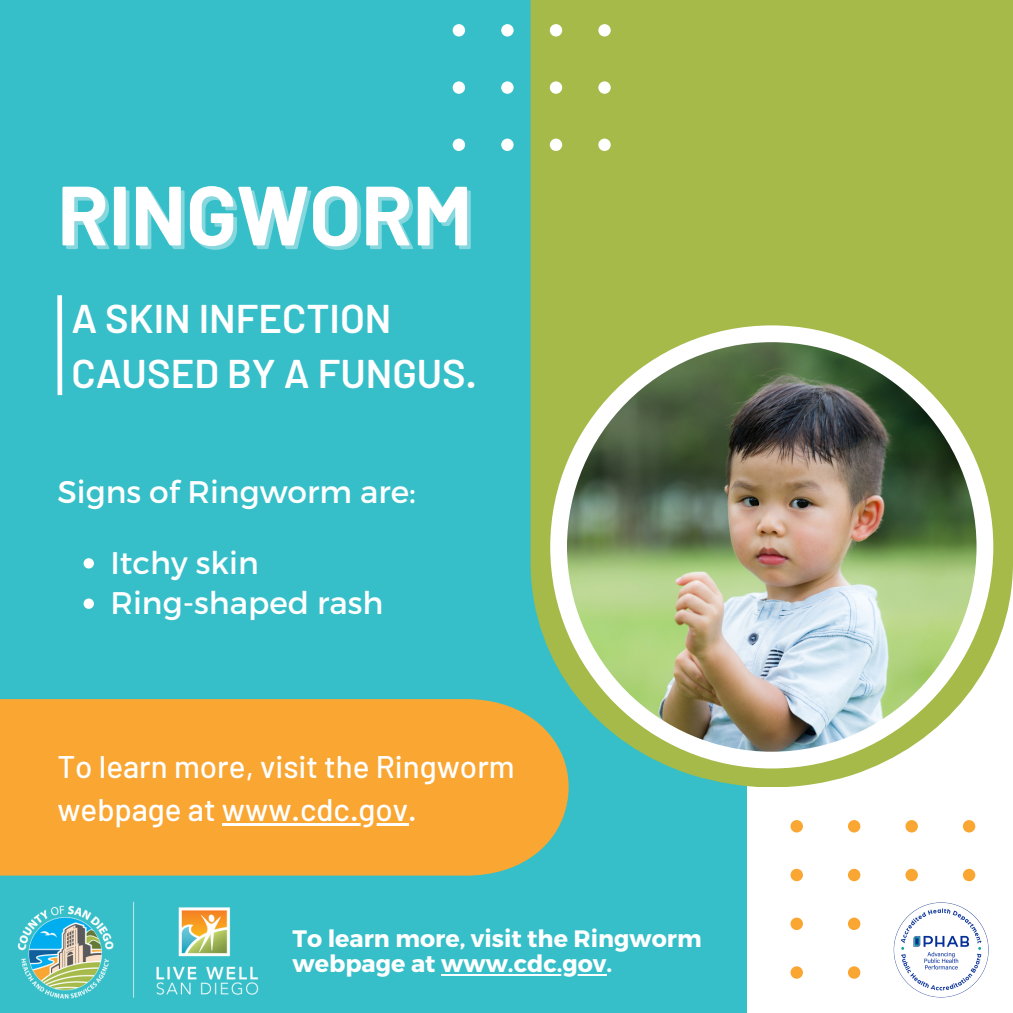
<style>
.page{position:relative;width:1013px;height:1013px;background:#fff}
.page>*{position:absolute;margin:0;border:0;box-sizing:border-box;transform-origin:0 0}
.t1{font:700 83.75px "Barlow";color:#fff}
.t2{font:600 40px/55.2px "Barlow";color:#fff}
.t3{font:500 31.25px/43.1px "Barlow";color:#fff}
.t4{font:31.25px "Montserrat";color:#fff}
.t5{font:700 23.75px/25.2px "Montserrat";color:#fff}
</style>
<div class="page">
<div style="left:0;top:0;width:1012px;height:1012px;background:#36bfc8"></div>
<div style="left:747px;top:0;width:265px;height:1012px;background:#fff"></div>
<svg style="left:530px;top:0;width:482px;height:786px;fill:#a5ba49"></svg>
<div style="left:550px;top:325px;width:443px;height:443px;background:#fff;border-radius:50%"></div>
<img style="left:567px;top:342px;width:409px;height:409px;border-radius:50%">
<div style="left:0;top:699px;width:568px;height:176px;background:#faa633"></div>
<div style="left:57px;top:295px;width:5px;height:100px;background:#fff"></div>
<svg style="left:790px;top:820px;width:185px;height:158px"></svg>
<svg style="left:452px;top:0;width:158px;height:151px"></svg>
<hr style="left:222px;top:823px;width:186px;height:2px;background:#fff">
<svg style="left:84px;top:558px;width:10px;height:10px"></svg>
<svg style="left:84px;top:598px;width:10px;height:11px"></svg>
<img style="left:890px;top:900px;width:99px;height:98px">
<img style="left:17px;top:901px;width:242px;height:98px">
<hr style="left:441px;top:974px;width:165px;height:2px;background:#fff">
<p class="t1" style="left:57px;top:162px;width:416px">RINGWORM</p>
<p class="t2" style="left:71px;top:289px;width:406px">A SKIN INFECTION<br>CAUSED BY A FUNGUS.</p>
<h2 class="t4" style="left:57px;top:471px;width:360px">Signs of Ringworm are:</h2>
<h4 class="t4" style="left:110px;top:542px;width:150px">Itchy skin</h4>
<h4 class="t4" style="left:110px;top:583px;width:274px">Ring-shaped rash</h4>
<p class="t3" style="left:57px;top:744px;width:459px">To learn more, visit the Ringworm webpage at www.cdc.gov.</p>
<p class="t5" style="left:292px;top:924px;width:410px">To learn more, visit the Ringworm webpage at www.cdc.gov.</p>
</div>
